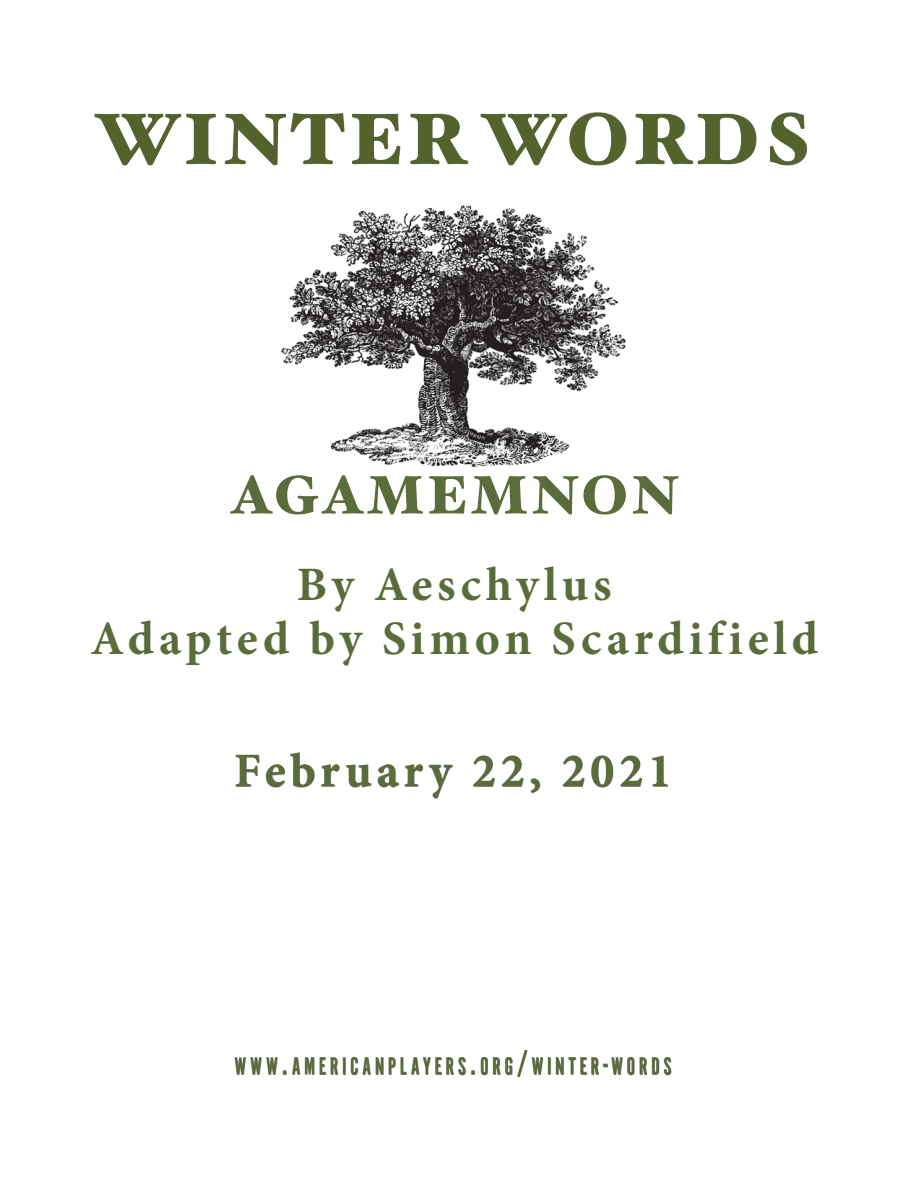
<style>
.page{position:relative;width:918px;height:1188px;background:#fff}
.page>*{position:absolute;margin:0;border:0;box-sizing:border-box;transform-origin:0 0}
.t1{font:900 72px "Hoefler Text";letter-spacing:.05em;color:#54632c}
.t2{font:900 54px "Hoefler Text";letter-spacing:.05em;color:#5a6c39}
.t3{font:700 48px "Minion Pro";letter-spacing:.1em;color:#5a6c39}
.t4{font:25.2px "Alternate Got No 1 D";letter-spacing:.145em;color:#5a6c39}
.s1{font-size:36px}
</style>
<div class="page">
<div style="left:94px;top:112px;width:713px;height:965px;background:#231f20;opacity:.75"></div>
<p class="t1" style="left:95px;top:97px;width:718px">WINTER WORDS</p>
<p class="t2" style="left:230px;top:463px;width:450px">AGAMEMNON</p>
<p class="t3" style="left:297px;top:551px;width:316px">By Aeschylus</p>
<p class="t3" style="left:90px;top:605px;width:729px">Adapted by Simon Scardifield</p>
<p class="t3" style="left:234px;top:737px;width:439px">February 22, 2021</p>
<p class="t4" style="left:234px;top:1053px;width:439px">WWW<span class="s1">.</span>AMERICANPLAYERS<span class="s1">.</span>ORG<span class="s1">/</span>WINTER<span class="s1">-</span>WORDS</p>
</div>
